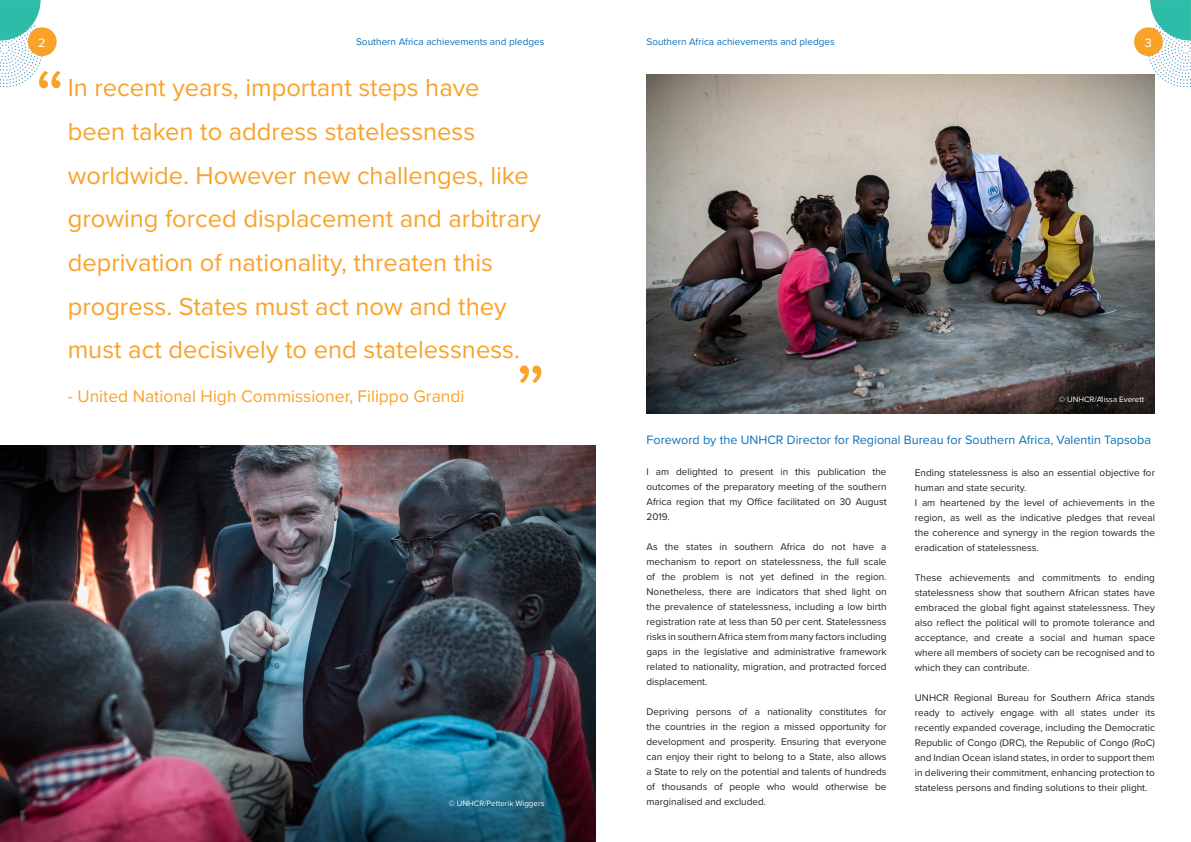
<style>
.page{position:relative;width:1191px;height:842px;background:#fff}
.page>*{position:absolute;margin:0;border:0;box-sizing:border-box;transform-origin:0 0}
.t1{font:77.6px "Proxima Nova";color:#f9a22a}
.t2{font:25.5px/43.6px "Proxima Nova";color:#f9a22a}
.t3{font:17.5px "Proxima Nova";color:#f9a22a}
.t4{font:12.6px "Proxima Nova";color:#0b72ba}
.t5{font:12.6px "Proxima Nova";color:#fff}
.t6{font:10px/15px "Proxima Nova";color:#231f20;text-align:justify}
.t7{font:10px "Proxima Nova";color:#0b72ba}
.t8{font:8px "Proxima Nova";color:#fff}
</style>
<div class="page">
<svg style="left:1147px;top:0;width:44px;height:87px"></svg>
<div style="left:1134px;top:27px;width:28px;height:29px;background:#f9a22a;border-radius:50%"></div>
<svg style="left:0;top:0;width:43px;height:87px"></svg>
<div style="left:28px;top:27px;width:29px;height:29px;background:#f9a22a;border-radius:50%"></div>
<img style="left:0;top:445px;width:595px;height:397px">
<img style="left:646px;top:75px;width:509px;height:338px">
<p class="t5" style="left:38px;top:33px;width:9px">2</p>
<p class="t7" style="left:356px;top:34px;width:190px">Southern Africa achievements and pledges</p>
<p class="t7" style="left:646px;top:34px;width:190px">Southern Africa achievements and pledges</p>
<p class="t5" style="left:1145px;top:33px;width:9px">3</p>
<p class="t1" style="left:35px;top:40px;width:32px">“</p>
<p class="t2" style="left:68px;top:65px;width:475px">In recent years, important steps have been taken to address statelessness worldwide. However new challenges, like growing forced displacement and arbitrary deprivation of nationality, threaten this progress. States must act now and they must act decisively to end statelessness.</p>
<p class="t3" style="left:68px;top:383px;width:398px">- United National High Commissioner, Filippo Grandi</p>
<p class="t1" style="left:515px;top:334px;width:32px">”</p>
<p class="t8" style="left:449px;top:797px;width:97px">© UNHCR/Petterik Wiggers</p>
<p class="t8" style="left:1058px;top:393px;width:87px">© UNHCR/Alissa Everett</p>
<p class="t4" style="left:646px;top:431px;width:506px">Foreword by the UNHCR Director for Regional Bureau for Southern Africa, Valentin Tapsoba</p>
<p class="t6" style="left:646px;top:464px;width:241px">I am delighted to present in this publication the outcomes of the preparatory meeting of the southern Africa region that my Office facilitated on 30 August 2019.</p>
<p class="t6" style="left:646px;top:539px;width:241px">As the states in southern Africa do not have a mechanism to report on statelessness, the full scale of the problem is not yet defined in the region.<br>Nonetheless, there are indicators that shed light on the prevalence of statelessness, including a low birth registration rate at less than 50 per cent. Statelessness risks in southern Africa stem from many factors including gaps in the legislative and administrative framework related to nationality, migration, and protracted forced displacement.</p>
<p class="t6" style="left:646px;top:704px;width:241px">Depriving persons of a nationality constitutes for the countries in the region a missed opportunity for development and prosperity. Ensuring that everyone can enjoy their right to belong to a State, also allows a State to rely on the potential and talents of hundreds of thousands of people who would otherwise be marginalised and excluded.</p>
<p class="t6" style="left:915px;top:465px;width:241px">Ending statelessness is also an essential objective for human and state security.</p>
<p class="t6" style="left:915px;top:495px;width:241px">I am heartened by the level of achievements in the region, as well as the indicative pledges that reveal the coherence and synergy in the region towards the eradication of statelessness.</p>
<p class="t6" style="left:915px;top:570px;width:241px">These achievements and commitments to ending statelessness show that southern African states have embraced the global fight against statelessness. They also reflect the political will to promote tolerance and acceptance, and create a social and human space where all members of society can be recognised and to which they can contribute.</p>
<p class="t6" style="left:915px;top:690px;width:241px">UNHCR Regional Bureau for Southern Africa stands ready to actively engage with all states under its recently expanded coverage, including the Democratic Republic of Congo (DRC), the Republic of Congo (RoC) and Indian Ocean island states, in order to support them in delivering their commitment, enhancing protection to stateless persons and finding solutions to their plight.</p>
</div>
